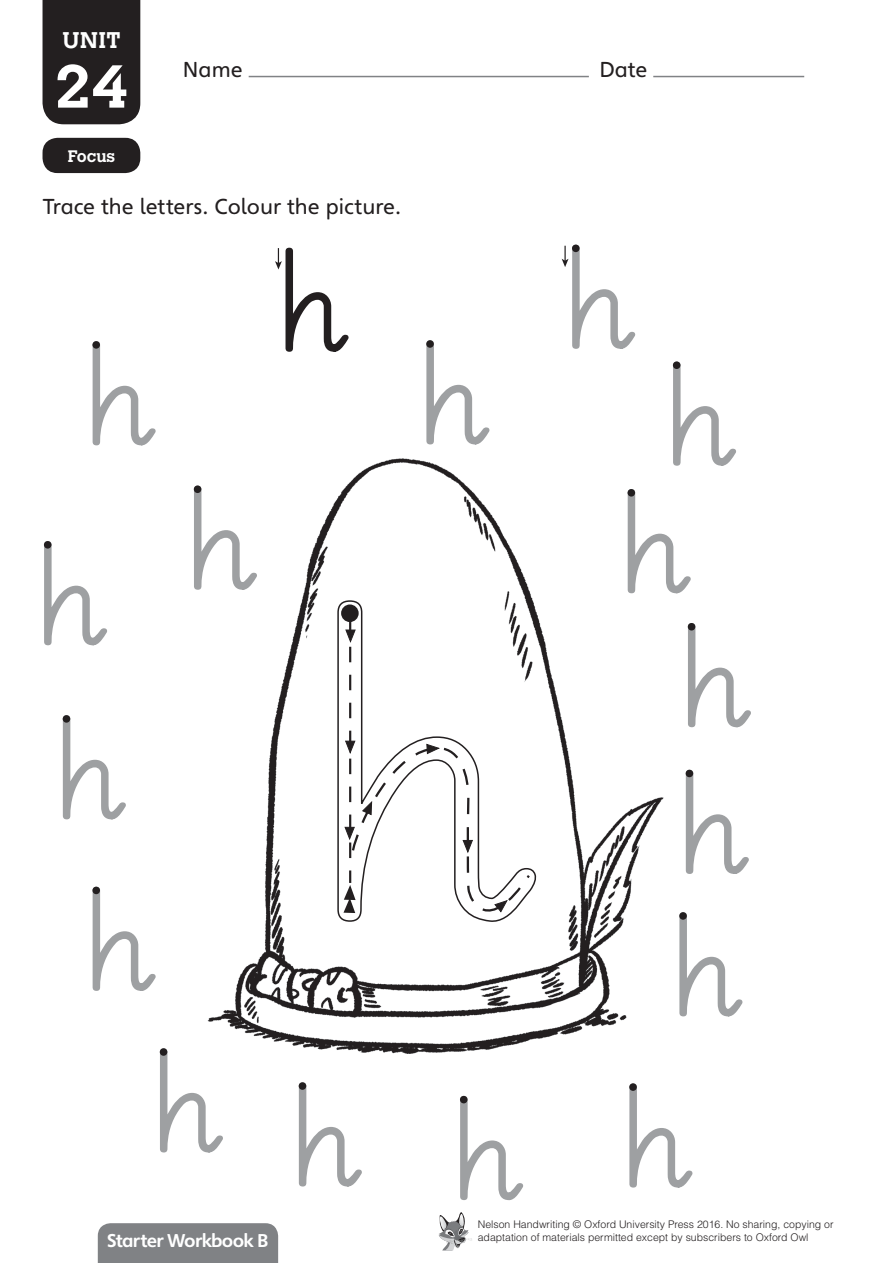
<style>
.page{position:relative;width:893px;height:1263px;background:#fff}
.page>*{position:absolute;margin:0;border:0;box-sizing:border-box;transform-origin:0 0}
.t1{font:156px/133.9px "NT Pre Cursive";color:#9ea0a2;text-align:center}
.t2{font:156px "NT Pre Cursive";color:#231f20}
.t3{font:700 60px "Calvert MT Std";color:#fff}
.t4{font:700 22.5px "Calvert MT Std";color:#fff}
.t5{font:21px "Heinemann Special";color:#231f20}
.t6{font:700 18px "Heinemann Special";letter-spacing:-.04em;color:#fff}
.t7{font:700 16.5px "Calvert MT Std";color:#fff}
.t8{font:300 10.5px/13.5px "Helvetica LT Std";color:#231f20}
</style>
<div class="page">
<img style="left:207px;top:459px;width:457px;height:594px">
<svg style="left:248px;top:75px;width:557px;height:3px"></svg>
<hr style="left:249px;top:76px;width:340px;height:1px;background:#808285">
<hr style="left:653px;top:76px;width:151px;height:1px;background:#808285">
<div style="left:43px;top:0;width:97px;height:124px;background:#231f20"></div>
<div style="left:43px;top:138px;width:97px;height:35px;background:#231f20;border-radius:15px"></div>
<div style="left:98px;top:1223px;width:180px;height:40px;background:#808285"></div>
<svg style="left:439px;top:1212px;width:33px;height:38px"></svg>
<svg style="left:426px;top:340px;width:8px;height:8px"></svg>
<svg style="left:673px;top:361px;width:7px;height:8px"></svg>
<svg style="left:686px;top:770px;width:7px;height:7px"></svg>
<svg style="left:627px;top:489px;width:8px;height:8px"></svg>
<svg style="left:688px;top:623px;width:7px;height:7px"></svg>
<svg style="left:629px;top:1083px;width:8px;height:8px"></svg>
<svg style="left:460px;top:1096px;width:7px;height:7px"></svg>
<svg style="left:299px;top:1082px;width:7px;height:8px"></svg>
<svg style="left:160px;top:1048px;width:7px;height:8px"></svg>
<svg style="left:679px;top:912px;width:8px;height:8px"></svg>
<svg style="left:92px;top:887px;width:8px;height:7px"></svg>
<svg style="left:63px;top:715px;width:7px;height:8px"></svg>
<svg style="left:44px;top:541px;width:7px;height:8px"></svg>
<svg style="left:194px;top:485px;width:7px;height:8px"></svg>
<svg style="left:92px;top:341px;width:8px;height:8px"></svg>
<svg style="left:275px;top:248px;width:7px;height:21px"></svg>
<svg style="left:562px;top:245px;width:18px;height:22px"></svg>
<svg style="left:337px;top:600px;width:199px;height:322px"></svg>
<div style="left:341px;top:604px;width:18px;height:18px;background:#231f20;border-radius:50%"></div>
<svg style="left:343px;top:619px;width:189px;height:303px"></svg>
<h3 class="t4" style="left:62px;top:25px;width:60px">UNIT</h3>
<h2 class="t3" style="left:55px;top:49px;width:75px">24</h2>
<h3 class="t7" style="left:68px;top:145px;width:49px">Focus</h3>
<h3 class="t5" style="left:183px;top:57px;width:61px">Name</h3>
<h3 class="t5" style="left:599px;top:57px;width:49px">Date</h3>
<h3 class="t5" style="left:43px;top:194px;width:360px">Trace the letters. Colour the picture.</h3>
<h1 class="t1" style="left:87px;top:346px;width:72px">h</h1>
<h1 class="t1" style="left:39px;top:518px;width:221px">h h</h1>
<h1 class="t1" style="left:57px;top:720px;width:72px">h</h1>
<h1 class="t1" style="left:87px;top:892px;width:72px">h</h1>
<h1 class="t1" style="left:154px;top:1053px;width:72px">h</h1>
<h3 class="t6" style="left:107px;top:1230px;width:163px">Starter Workbook B</h3>
<h1 class="t2" style="left:280px;top:243px;width:72px">h</h1>
<h1 class="t1" style="left:567px;top:250px;width:72px">h</h1>
<h1 class="t1" style="left:421px;top:356px;width:318px">h h</h1>
<h1 class="t1" style="left:622px;top:494px;width:132px">h h</h1>
<h1 class="t1" style="left:680px;top:775px;width:72px">h</h1>
<h1 class="t1" style="left:674px;top:917px;width:72px">h</h1>
<h1 class="t1" style="left:293px;top:1088px;width:402px">hhh</h1>
<p class="t8" style="left:478px;top:1217px;width:357px">Nelson Handwriting © Oxford University Press 2016. No sharing, copying or adaptation of materials permitted except by subscribers to Oxford Owl</p>
</div>
